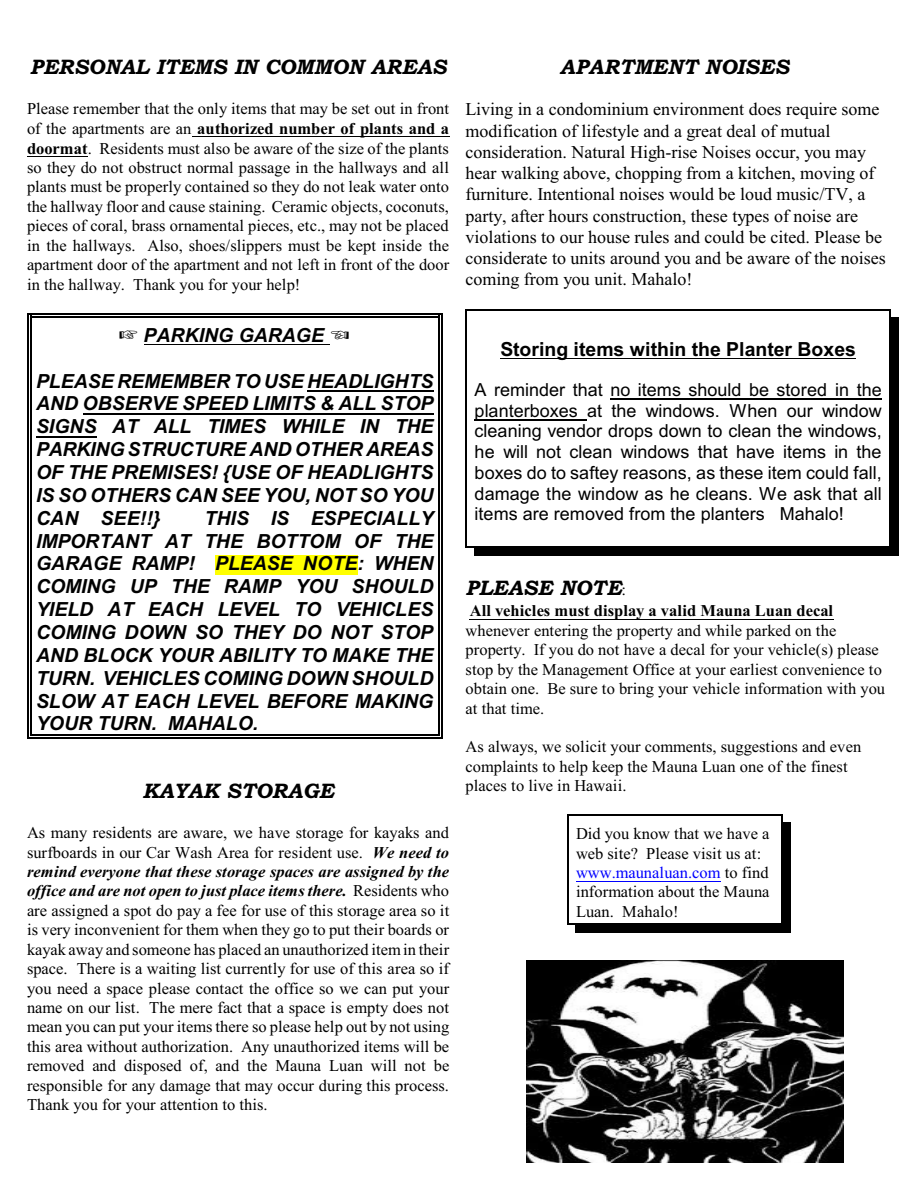
<style>
.page{position:relative;width:918px;height:1188px;background:#fff}
.page>*{position:absolute;margin:0;border:0;box-sizing:border-box;transform-origin:0 0}
.t1{font:italic 21px "Bookman Old Style";letter-spacing:.005em;color:#000}
.t2{font:italic 700 19.5px/22.8px "Arial";color:#000;text-align:justify}
.t3{font:700 19.5px "Arial";color:#000}
.t4{font:18px/21.3px "Times New Roman";color:#000}
.t5{font:18px/20.7px "Arial";color:#000;text-align:justify}
.t6{font:16.5px/19.5px "Times New Roman";color:#000}
.t7{font:700 16.5px "Times New Roman";color:#000}
.s1{font-weight:700}
.s2{font-weight:700;font-style:italic}
.s3{font-family:"Times New Roman";font-style:normal;font-size:16.5px}
.s4{color:#00f}
</style>
<div class="page">
<hr style="left:30px;top:316px;width:1px;height:420px;background:#000">
<hr style="left:438px;top:316px;width:2px;height:420px;background:#000">
<hr style="left:30px;top:316px;width:410px;height:1px;background:#000">
<hr style="left:30px;top:735px;width:410px;height:1px;background:#000">
<hr style="left:27px;top:313px;width:1px;height:426px;background:#000">
<hr style="left:441px;top:313px;width:1px;height:426px;background:#000">
<hr style="left:27px;top:313px;width:415px;height:1px;background:#000">
<hr style="left:27px;top:738px;width:415px;height:1px;background:#000">
<hr style="left:466px;top:309px;width:1px;height:239px;background:#000">
<hr style="left:890px;top:309px;width:1px;height:239px;background:#000">
<hr style="left:466px;top:309px;width:425px;height:1px;background:#000">
<hr style="left:466px;top:546px;width:425px;height:2px;background:#000">
<div style="left:891px;top:317px;width:8px;height:239px;background:#000"></div>
<div style="left:474px;top:548px;width:425px;height:8px;background:#000"></div>
<hr style="left:567px;top:815px;width:1px;height:110px;background:#000">
<hr style="left:782px;top:815px;width:1px;height:110px;background:#000">
<hr style="left:567px;top:815px;width:216px;height:1px;background:#000">
<hr style="left:567px;top:924px;width:216px;height:1px;background:#000">
<div style="left:783px;top:823px;width:8px;height:110px;background:#000"></div>
<div style="left:575px;top:925px;width:216px;height:8px;background:#000"></div>
<img style="left:527px;top:960px;width:317px;height:202px">
<hr style="left:192px;top:136px;width:257px;height:1px;background:#000">
<hr style="left:27px;top:156px;width:61px;height:1px;background:#000">
<hr style="left:144px;top:344px;width:185px;height:1px;background:#000">
<hr style="left:307px;top:390px;width:127px;height:2px;background:#000">
<hr style="left:83px;top:413px;width:351px;height:1px;background:#000">
<hr style="left:36px;top:436px;width:61px;height:1px;background:#000">
<div style="left:215px;top:555px;width:88px;height:19px;background:#ff0"></div>
<div style="left:303px;top:555px;width:55px;height:19px;background:#ff0"></div>
<hr style="left:500px;top:358px;width:356px;height:1px;background:#000">
<hr style="left:610px;top:399px;width:272px;height:1px;background:#000">
<hr style="left:475px;top:419px;width:112px;height:1px;background:#000">
<hr style="left:470px;top:619px;width:364px;height:1px;background:#000">
<hr style="left:576px;top:881px;width:145px;height:1px;background:#00f">
<p class="t1" style="left:30px;top:59px;width:418px">PERSONAL ITEMS IN COMMON AREAS</p>
<p class="t6" style="left:27px;top:100px;width:424px;text-align:justify">Please remember that the only items that may be set out in front of the apartments are an <span class="s1">authorized number of plants and a doormat</span>. Residents must also be aware of the size of the plants so they do not obstruct normal passage in the hallways and all plants must be properly contained so they do not leak water onto the hallway floor and cause staining. Ceramic objects, coconuts, pieces of coral, brass ornamental pieces, etc., may not be placed in the hallways. Also, shoes/slippers must be kept inside the apartment door of the apartment and not left in front of the door in the hallway. Thank you for your help!</p>
<p class="t2" style="left:144px;top:326px;width:182px">PARKING GARAGE</p>
<p class="t2" style="left:36px;top:371px;width:399px">PLEASE REMEMBER TO USE HEADLIGHTS AND OBSERVE SPEED LIMITS &amp; ALL STOP SIGNS AT ALL TIMES WHILE IN THE PARKING STRUCTURE AND OTHER AREAS OF THE PREMISES! {USE OF HEADLIGHTS IS SO OTHERS CAN SEE YOU, NOT SO YOU CAN SEE!!}</p>
<p class="t2" style="left:36px;top:508px;width:399px;text-indent:168px">THIS IS ESPECIALLY IMPORTANT AT THE BOTTOM OF THE GARAGE RAMP! PLEASE NOTE: WHEN COMING UP THE RAMP YOU SHOULD YIELD AT EACH LEVEL TO VEHICLES COMING DOWN SO THEY DO NOT STOP AND BLOCK YOUR ABILITY TO MAKE THE TURN. VEHICLES COMING DOWN SHOULD SLOW AT EACH LEVEL BEFORE MAKING YOUR TURN. MAHALO.</p>
<p class="t1" style="left:142px;top:783px;width:193px">KAYAK STORAGE</p>
<p class="t6" style="left:27px;top:824px;width:424px;text-align:justify">As many residents are aware, we have storage for kayaks and surfboards in our Car Wash Area for resident use. <span class="s2">We need to remind everyone that these storage spaces are assigned by the office and are not open to just place items there.</span> Residents who are assigned a spot do pay a fee for use of this storage area so it is very inconvenient for them when they go to put their boards or kayak away and someone has placed an unauthorized itemin their space. There is a waiting list currently for use of this area so if you need a space please contact the office so we can put your name on our list. The mere fact that a space is empty does not mean you can put your items there so please help out by not using this area without authorization. Any unauthorized items will be removed and disposed of, and the Mauna Luan will not be responsible for any damage that may occur during this process.<br>Thank you for your attention to this.</p>
<p class="t1" style="left:560px;top:59px;width:231px">APARTMENT NOISES</p>
<p class="t4" style="left:466px;top:100px;width:422px">Living in a condominium environment does require some modification of lifestyle and a great deal of mutual consideration. Natural High-rise Noises occur, you may hear walking above, chopping from a kitchen, moving of furniture. Intentional noises would be loud music/TV, a party, after hours construction, these types of noise are violations to our house rules and could be cited. Please be considerate to units around you and be aware of the noises coming from you unit. Mahalo!</p>
<p class="t3" style="left:500px;top:342px;width:357px">Storing items within the Planter Boxes</p>
<p class="t5" style="left:475px;top:381px;width:409px">A reminder that no items should be stored in the planterboxes at the windows. When our window cleaning vendor drops down to clean the windows, he will not clean windows that have items in the boxes do to saftey reasons, as these item could fall, damage the window as he cleans. We ask that all items are removed from the planters Mahalo!</p>
<p class="t1" style="left:466px;top:580px;width:162px">PLEASE NOTE<span class="s3">:</span></p>
<p class="t7" style="left:470px;top:605px;width:365px">All vehicles must display a valid Mauna Luan decal</p>
<p class="t6" style="left:466px;top:622px;width:421px">whenever entering the property and while parked on the property. If you do not have a decal for your vehicle(s) please stop by the Management Office at your earliest convenience to obtain one. Be sure to bring your vehicle information with you at that time.</p>
<p class="t6" style="left:466px;top:739px;width:397px">As always, we solicit your comments, suggestions and even complaints to help keep the Mauna Luan one of the finest places to live in Hawaii.</p>
<p class="t6" style="left:576px;top:825px;width:195px">Did you know that we have a web site? Please visit us at: <span class="s4">www.maunaluan.com</span> to find information about the Mauna<br>Luan. Mahalo!</p>
</div>
